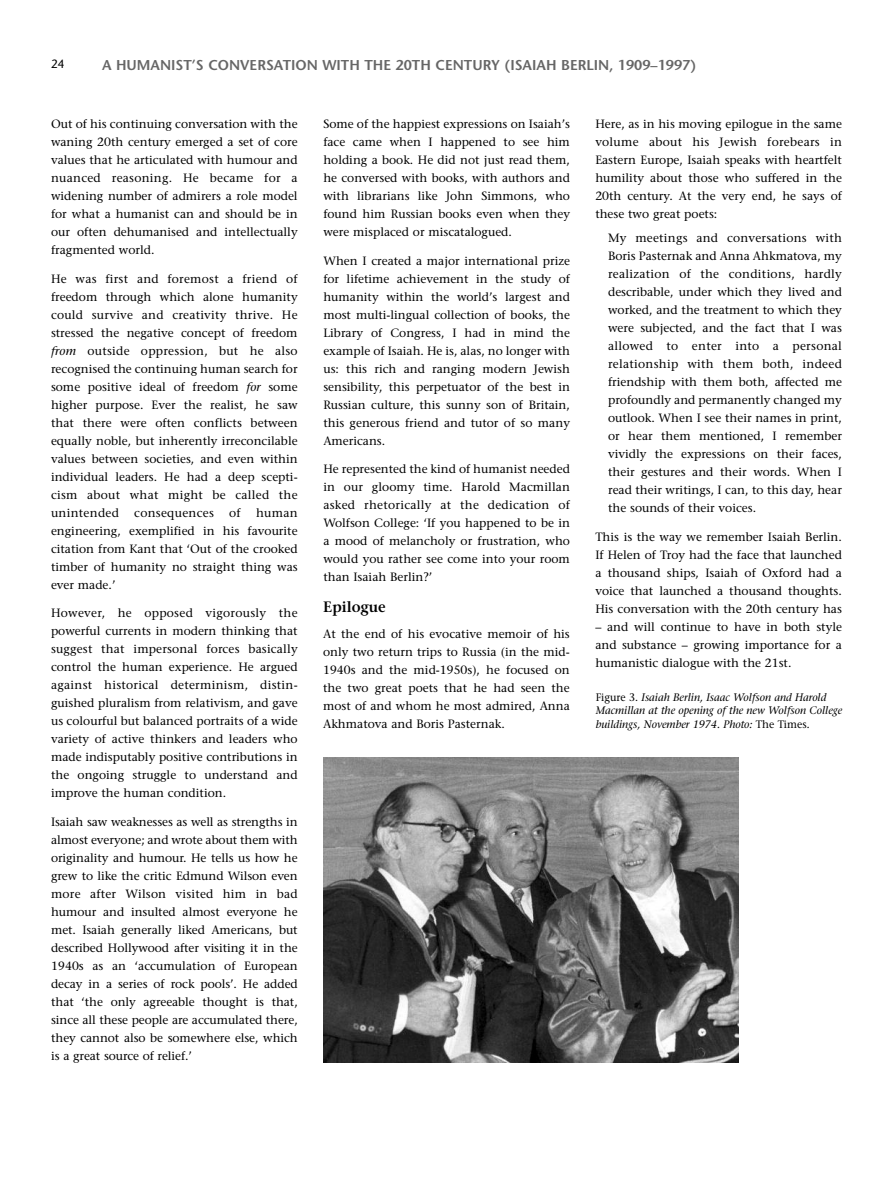
<style>
.page{position:relative;width:893px;height:1191px;background:#fff}
.page>*{position:absolute;margin:0;border:0;box-sizing:border-box;transform-origin:0 0}
.t1{font:600 15px "Stone Serif";color:#000}
.t2{font:600 14.25px "Stone Sans";color:#666}
.t3{font:12px/18px "Stone Serif";color:#000;text-align:justify}
.t4{font:12px "Stone Serif";letter-spacing:.02em;color:#000}
.t5{font:12px "Stone Sans";color:#000}
.t6{font:italic 10.8px/13.5px "Stone Serif";color:#000}
.s1{font-style:italic}
.s2{font-style:normal}
</style>
<div class="page">
<img style="left:323px;top:757px;width:415px;height:305px">
<p class="t5" style="left:51px;top:60px;width:15px">24</p>
<p class="t2" style="left:102px;top:60px;width:596px">A HUMANIST’S CONVERSATION WITH THE 20TH CENTURY (ISAIAH BERLIN, 1909–1997)</p>
<p class="t3" style="left:51px;top:116px;width:248px">Out of his continuing conversation with the waning 20th century emerged a set of core values that he articulated with humour and nuanced reasoning. He became for a widening number of admirers a role model for what a humanist can and should be in our often dehumanised and intellectually fragmented world.</p>
<p class="t3" style="left:51px;top:271px;width:248px">He was first and foremost a friend of freedom through which alone humanity could survive and creativity thrive. He stressed the negative concept of freedom <span class="s1">from</span> outside oppression, but he also recognised the continuing human search for some positive ideal of freedom <span class="s1">for</span> some higher purpose. Ever the realist, he saw that there were often conflicts between equally noble, but inherently irreconcilable values between societies, and even within individual leaders. He had a deep scepti&shy;cism about what might be called the unintended</p>
<p class="t4" style="left:134px;top:508px;width:81px">consequences</p>
<p class="t3" style="left:229px;top:505px;width:13px">of</p>
<p class="t3" style="left:51px;top:505px;width:248px;text-indent:205px">human engineering, exemplified in his favourite citation from Kant that ‘Out of the crooked timber of humanity no straight thing was ever made.’</p>
<p class="t3" style="left:51px;top:605px;width:248px">However, he opposed vigorously the powerful currents in modern thinking that suggest that impersonal forces basically control the human experience. He argued against historical determinism, distin&shy;guished pluralism from relativism, and gave us colourful but balanced portraits of a wide variety of active thinkers and leaders who made indisputably positive contributions in the ongoing struggle to understand and improve the human condition.</p>
<p class="t3" style="left:51px;top:814px;width:248px">Isaiah saw weaknesses as well as strengths in almost everyone; and wrote about them with originality and humour. He tells us how he grew to like the critic Edmund Wilson even more after Wilson visited him in bad humour and insulted almost everyone he met. Isaiah generally liked Americans, but described Hollywood after visiting it in the 1940s as an ‘accumulation of European decay in a series of rock pools’. He added that ‘the only agreeable thought is that, since all these people are accumulated there, they cannot also be somewhere else, which is a great source of relief.’</p>
<p class="t3" style="left:323px;top:116px;width:248px">Some of the happiest expressions on Isaiah’s face came when I happened to see him holding a book. He did not just read them, he conversed with books, with authors and with librarians like John Simmons, who found him Russian books even when they were misplaced or miscatalogued.</p>
<p class="t3" style="left:323px;top:253px;width:248px">When I created a major international prize for lifetime achievement in the study of humanity within the world’s largest and most multi-lingual collection of books, the Library of Congress, I had in mind the example of Isaiah. He is, alas, no longer with us: this rich and ranging modern Jewish sensibility, this perpetuator of the best in Russian culture, this sunny son of Britain, this generous friend and tutor of so many Americans.</p>
<p class="t3" style="left:323px;top:461px;width:248px">He represented the kind of humanist needed in our gloomy time. Harold Macmillan asked rhetorically at the dedication of Wolfson College: ‘If you happened to be in a mood of melancholy or frustration, who would you rather see come into your room than Isaiah Berlin?’</p>
<p class="t1" style="left:323px;top:601px;width:64px">Epilogue</p>
<p class="t3" style="left:323px;top:625px;width:248px">At the end of his evocative memoir of his only two return trips to Russia (in the mid-1940s and the mid-1950s), he focused on the two great poets that he had seen the most of and whom he most admired, Anna Akhmatova and Boris Pasternak.</p>
<p class="t3" style="left:595px;top:116px;width:248px">Here, as in his moving epilogue in the same volume about his Jewish forebears in Eastern Europe, Isaiah speaks with heartfelt humility about those who suffered in the 20th century. At the very end, he says of these two great poets:</p>
<p class="t3" style="left:608px;top:230px;width:235px">My meetings and conversations with Boris Pasternak and Anna Ahkmatova, my realization of the conditions, hardly describable, under which they lived and worked, and the treatment to which they were subjected, and the fact that I was allowed to enter into a personal relationship with them both, indeed friendship with them both, affected me profoundly and permanently changed my outlook. When I see their names in print, or hear them mentioned, I remember vividly the expressions on their faces, their gestures and their words. When I read their writings, I can, to this day, hear the sounds of their voices.</p>
<p class="t3" style="left:595px;top:529px;width:248px">This is the way we remember Isaiah Berlin.<br>If Helen of Troy had the face that launched a thousand ships, Isaiah of Oxford had a voice that launched a thousand thoughts.<br>His conversation with the 20th century has</p>
<p class="t3" style="left:595px;top:619px;width:248px">– and will continue to have in both style and substance – growing importance for a humanistic dialogue with the 21st.</p>
<p class="t6" style="left:596px;top:691px;width:248px"><span class="s2">Figure 3.</span> Isaiah Berlin, Isaac Wolfson and Harold<br>Macmillan at the opening of the new Wolfson College buildings, November 1974. Photo: <span class="s2">The Times</span>.</p>
</div>
